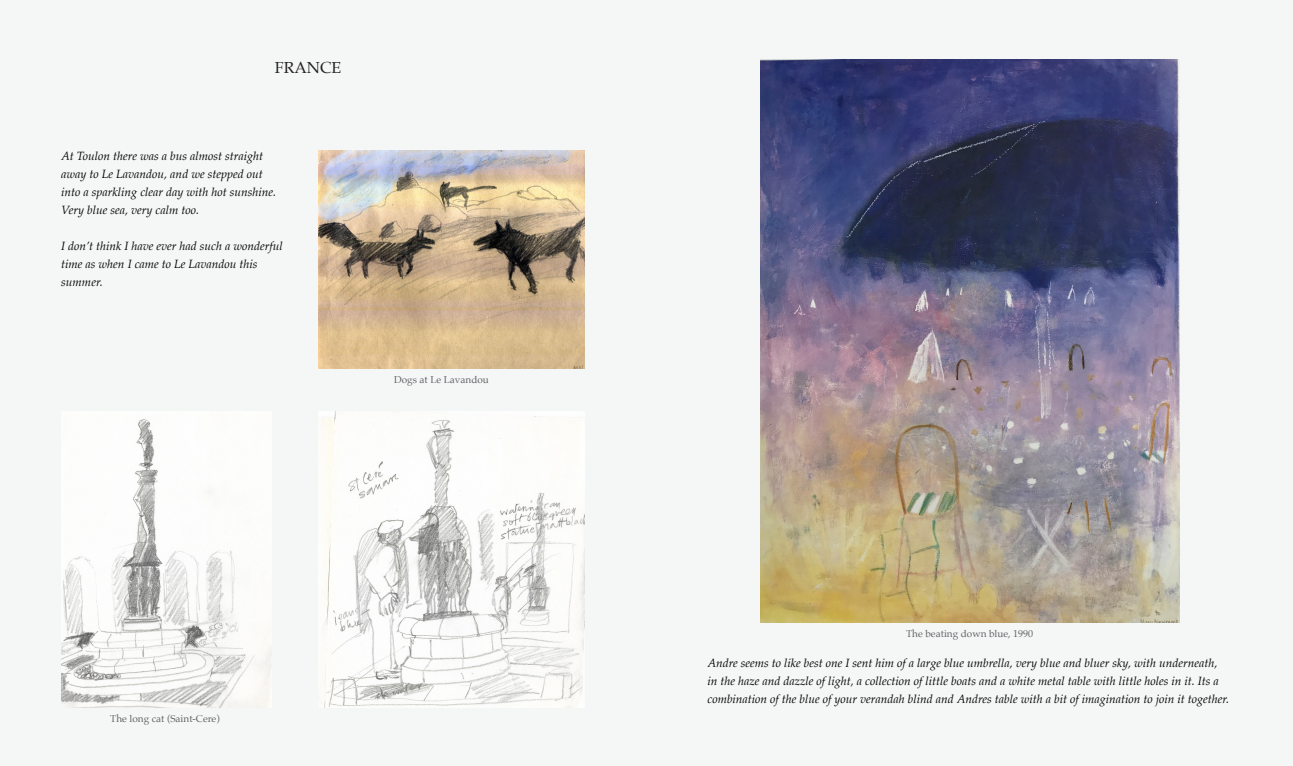
<style>
.page{position:relative;width:1293px;height:766px;background:#fff}
.page>*{position:absolute;margin:0;border:0;box-sizing:border-box;transform-origin:0 0}
.t1{font:16px "Palatino";color:#231f20}
.t2{font:italic 12px/18px "Palatino";color:#040503}
.t3{font:10px "Palatino";color:#636366}
</style>
<div class="page">
<div style="left:0;top:0;width:1293px;height:765px;background:#f5f7f7"></div>
<img style="left:324px;top:411px;width:260px;height:296px">
<img style="left:318px;top:150px;width:266px;height:218px">
<img style="left:61px;top:419px;width:210px;height:288px">
<img style="left:760px;top:60px;width:419px;height:562px">
<p class="t1" style="left:275px;top:54px;width:68px">FRANCE</p>
<p class="t2" style="left:61px;top:147px;width:216px">At Toulon there was a bus almost straight away to Le Lavandou, and we stepped out into a sparkling clear day with hot sunshine.<br>Very blue sea, very calm too.</p>
<p class="t2" style="left:61px;top:237px;width:223px">I don’t think I have ever had such a wonderful time as when I came to Le Lavandou this summer.</p>
<p class="t3" style="left:394px;top:371px;width:96px">Dogs at Le Lavandou</p>
<p class="t3" style="left:110px;top:709px;width:111px">The long cat (Saint-Cere)</p>
<p class="t3" style="left:906px;top:624px;width:129px">The beating down blue, 1990</p>
<p class="t2" style="left:707px;top:654px;width:523px">Andre seems to like best one I sent him of a large blue umbrella, very blue and bluer sky, with underneath, in the haze and dazzle of light, a collection of little boats and a white metal table with little holes in it. Its a combination of the blue of your verandah blind and Andres table with a bit of imagination to join it together.</p>
</div>
